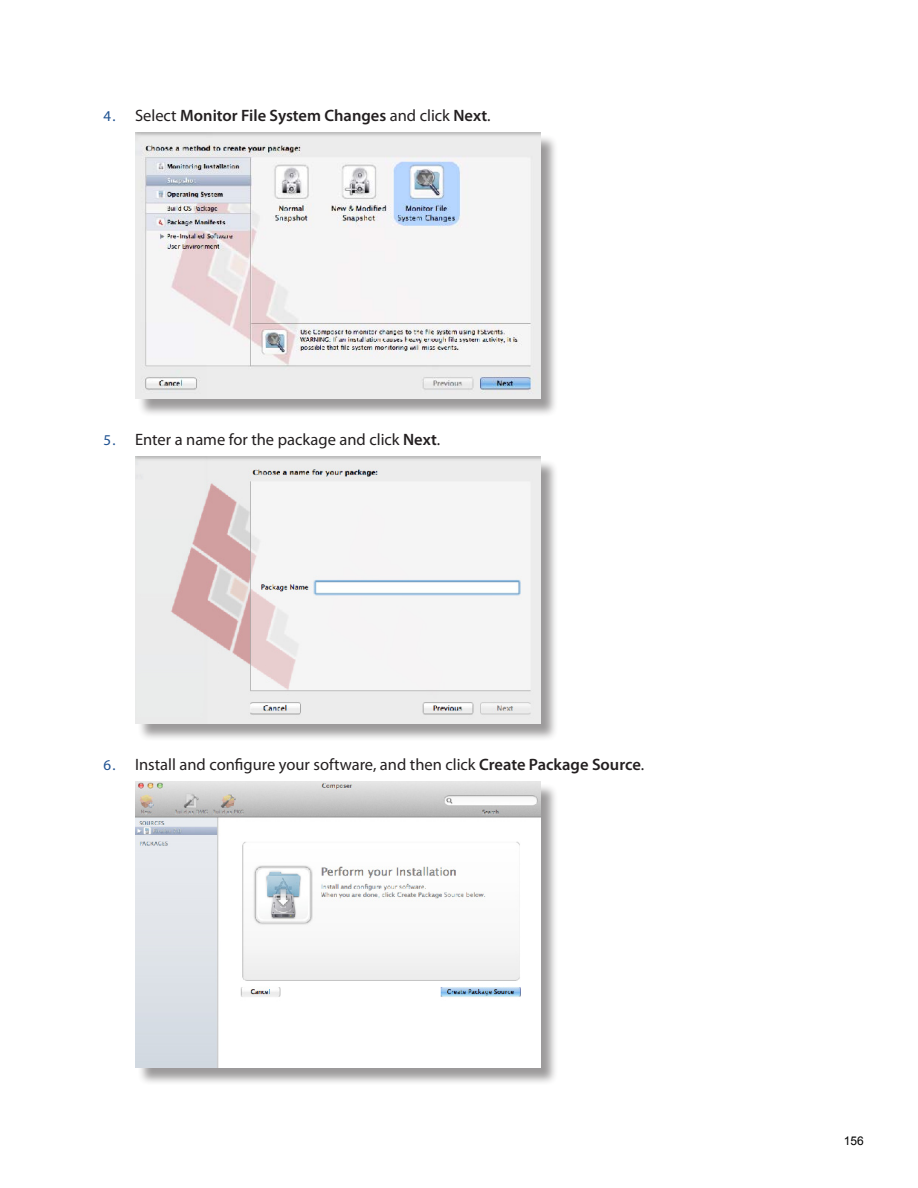
<style>
.page{position:relative;width:918px;height:1188px;background:#fff}
.page>*{position:absolute;margin:0;border:0;box-sizing:border-box;transform-origin:0 0}
.Paragraph_-_nested_t{font:16.5px "Myriad Pro";color:#231f20}
.Paragraph_-_nested_t-2{font:600 16.5px "Myriad Pro";color:#231f20}
.t1{font:12px "Arial";color:#000}
.s1{font-weight:400;font-size:15px;color:#1e5191}
.s2{font-weight:400}
.s3{font-size:15px;color:#1e5191}
.s4{font-weight:600}
</style>
<div class="page">
<div style="left:137px;top:134px;width:422px;height:283px;background:#231f20;opacity:.45"></div>
<img style="left:135px;top:132px;width:405px;height:266px">
<div style="left:137px;top:459px;width:422px;height:283px;background:#231f20;opacity:.45"></div>
<img style="left:135px;top:457px;width:405px;height:266px">
<div style="left:137px;top:783px;width:422px;height:303px;background:#231f20;opacity:.45"></div>
<img style="left:135px;top:781px;width:405px;height:286px">
<p class="Paragraph_-_nested_t-2" style="left:104px;top:105px;width:389px"><span class="s1">4.</span> <span class="s2">Select</span> Monitor File System Changes <span class="s2">and click</span> Next<span class="s2">.</span></p>
<p class="Paragraph_-_nested_t" style="left:104px;top:430px;width:338px"><span class="s3">5.</span> Enter a name for the package and click <span class="s4">Next</span>.</p>
<p class="Paragraph_-_nested_t" style="left:104px;top:754px;width:542px"><span class="s3">6.</span> Install and configure your software, and then click <span class="s4">Create Package Source</span>.</p>
<p class="t1" style="left:844px;top:1133px;width:22px">156</p>
</div>
